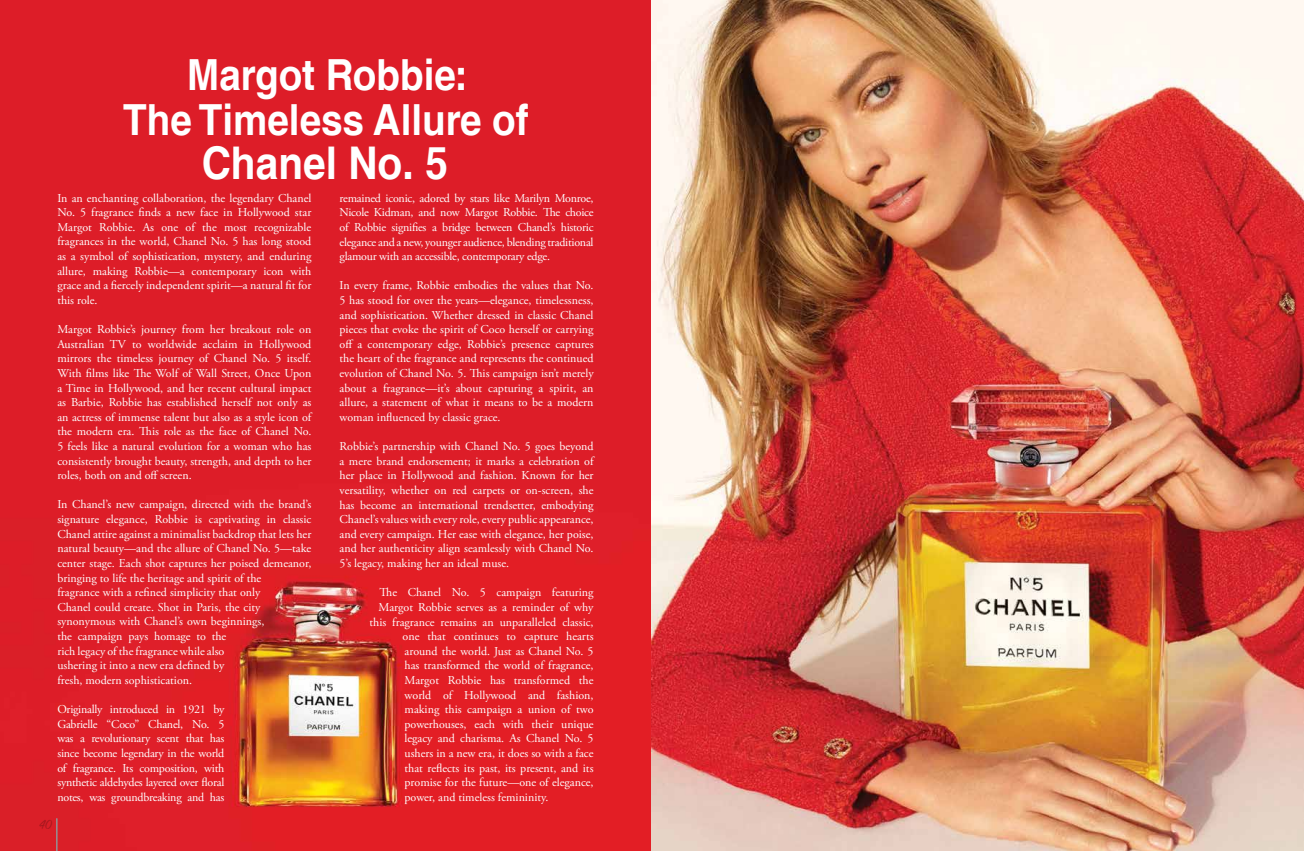
<style>
.page{position:relative;width:1304px;height:851px;background:#fff}
.page>*{position:absolute;margin:0;border:0;box-sizing:border-box;transform-origin:0 0}
.t1{font:700 45.1px "Helvetica Cyr";color:#fff;scale:.9 1}
.t2{font:700 42.9px/44.4px "Helvetica Cyr";color:#fff;text-align:center;scale:.9 1}
.t3{font:12px/14.6px "Adobe Garamond Pro";color:#fff;text-align:justify}
</style>
<div class="page">
<img style="left:0;top:0;width:1304px;height:850px">
<hr style="left:1247px;top:818px;width:1px;height:32px;background:#939598">
<hr style="left:57px;top:818px;width:1px;height:32px;background:#939598">
<svg style="left:39px;top:819px;width:14px;height:10px"></svg>
<h2 class="t2" style="left:123px;top:53px;width:452px">Margot Robbie:<br>The Timeless Allure of</h2>
<h1 class="t1" style="left:202px;top:137px;width:275px">Chanel No. 5</h1>
<p class="t3" style="left:57px;top:191px;width:256px">In an enchanting collaboration, the legendary Chanel No. 5 fragrance finds a new face in Hollywood star Margot Robbie. As one of the most recognizable fragrances in the world, Chanel No. 5 has long stood as a symbol of sophistication, mystery, and enduring allure, making Robbie—a contemporary icon with grace and a fiercely independent spirit—a natural fit for this role.</p>
<p class="t3" style="left:57px;top:322px;width:256px">Margot Robbie’s journey from her breakout role on Australian TV to worldwide acclaim in Hollywood mirrors the timeless journey of Chanel No. 5 itself.<br>With films like The Wolf of Wall Street, Once Upon a Time in Hollywood, and her recent cultural impact as Barbie, Robbie has established herself not only as an actress of immense talent but also as a style icon of the modern era. This role as the face of Chanel No.<br>5 feels like a natural evolution for a woman who has consistently brought beauty, strength, and depth to her roles, both on and off screen.</p>
<p class="t3" style="left:57px;top:497px;width:256px;text-align:left">In Chanel’s new campaign, directed with the brand’s signature elegance, Robbie is captivating in classic Chanel attire against a minimalist backdrop that lets her natural beauty—and the allure of Chanel No. 5—take center stage. Each shot captures her poised demeanor, bringing to life the heritage and spirit of the<br>fragrance with a refined simplicity that only<br>Chanel could create. Shot in Paris, the city synonymous with Chanel’s own beginnings,<br>the campaign pays homage to the<br>rich legacy of the fragrance while also<br>ushering it into a new era defined by<br>fresh, modern sophistication.</p>
<p class="t3" style="left:57px;top:702px;width:169px">Originally introduced in 1921 by Gabrielle “Coco” Chanel, No. 5 was a revolutionary scent that has since become legendary in the world of fragrance. Its composition, with synthetic aldehydes layered over floral notes, was groundbreaking and has</p>
<p class="t3" style="left:340px;top:191px;width:256px">remained iconic, adored by stars like Marilyn Monroe, Nicole Kidman, and now Margot Robbie. The choice of Robbie signifies a bridge between Chanel’s historic elegance and a new, younger audience, blending traditional glamour with an accessible, contemporary edge.</p>
<p class="t3" style="left:340px;top:279px;width:256px">In every frame, Robbie embodies the values that No.<br>5 has stood for over the years—elegance, timelessness, and sophistication. Whether dressed in classic Chanel pieces that evoke the spirit of Coco herself or carrying off a contemporary edge, Robbie’s presence captures the heart of the fragrance and represents the continued evolution of Chanel No. 5. This campaign isn’t merely about a fragrance—it’s about capturing a spirit, an allure, a statement of what it means to be a modern woman influenced by classic grace.</p>
<p class="t3" style="left:340px;top:439px;width:256px">Robbie’s partnership with Chanel No. 5 goes beyond a mere brand endorsement; it marks a celebration of her place in Hollywood and fashion. Known for her versatility, whether on red carpets or on-screen, she has become an international trendsetter, embodying Chanel’s values with every role, every public appearance, and every campaign. Her ease with elegance, her poise, and her authenticity align seamlessly with Chanel No.<br>5’s legacy, making her an ideal muse.</p>
<p class="t3" style="left:380px;top:585px;width:215px">The Chanel No. 5 campaign featuring</p>
<p class="t3" style="left:379px;top:600px;width:216px">Margot Robbie serves as a reminder of why</p>
<p class="t3" style="left:370px;top:614px;width:226px">this fragrance remains an unparalleled classic,</p>
<p class="t3" style="left:403px;top:629px;width:193px">one that continues to capture hearts</p>
<p class="t3" style="left:405px;top:644px;width:191px">around the world. Just as Chanel No. 5</p>
<p class="t3" style="left:405px;top:658px;width:191px">has transformed the world of fragrance,</p>
<p class="t3" style="left:405px;top:673px;width:190px">Margot Robbie has transformed the</p>
<p class="t3" style="left:405px;top:687px;width:190px">world of Hollywood and fashion,</p>
<p class="t3" style="left:405px;top:702px;width:190px">making this campaign a union of two</p>
<p class="t3" style="left:405px;top:717px;width:190px">powerhouses, each with their unique</p>
<p class="t3" style="left:405px;top:731px;width:191px">legacy and charisma. As Chanel No. 5</p>
<p class="t3" style="left:405px;top:746px;width:190px">ushers in a new era, it does so with a face</p>
<p class="t3" style="left:405px;top:760px;width:190px">that reflects its past, its present, and its</p>
<p class="t3" style="left:405px;top:775px;width:190px">promise for the future—one of elegance,</p>
<p class="t3" style="left:405px;top:790px;width:145px">power, and timeless femininity.</p>
</div>
